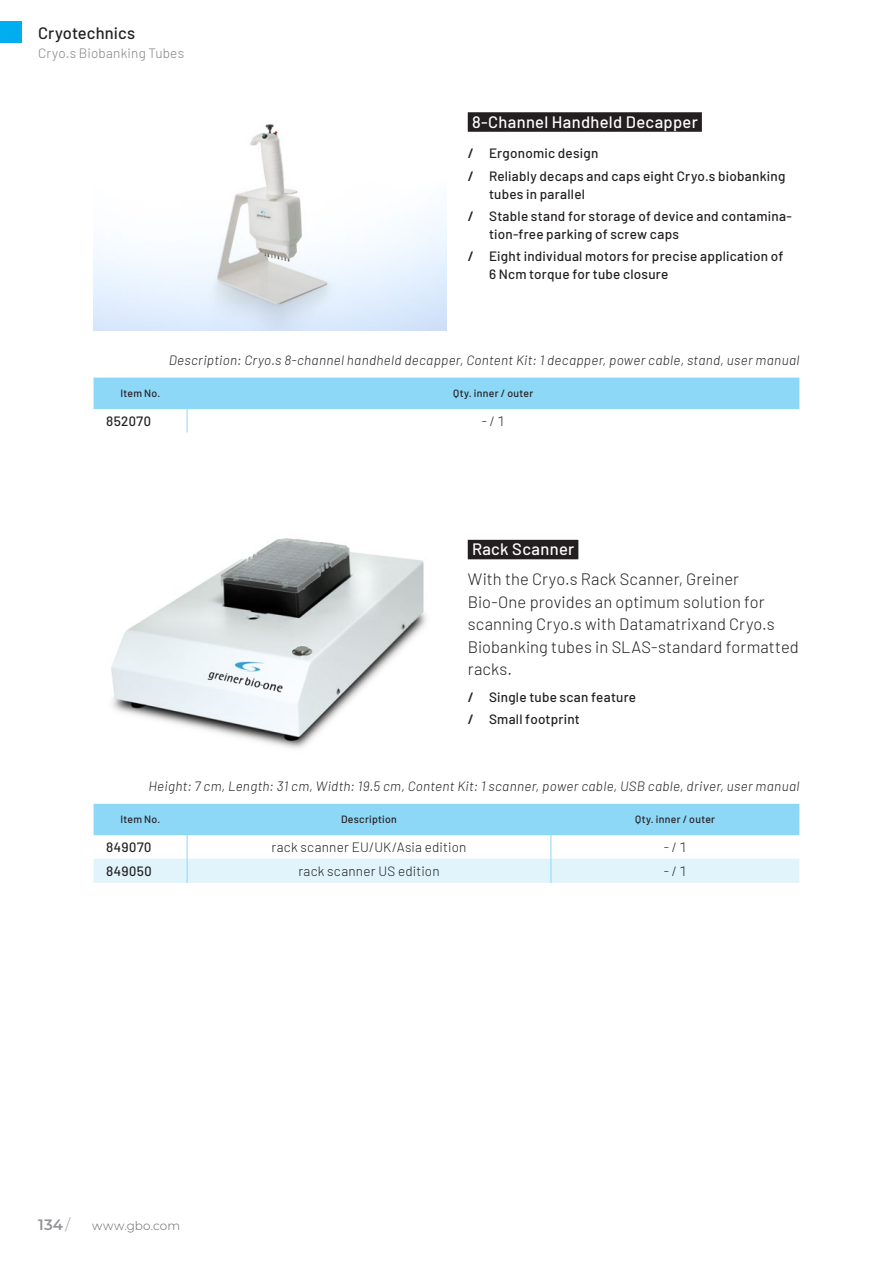
<style>
.page{position:relative;width:893px;height:1263px;background:#fff}
.page>*{position:absolute;margin:0;border:0;box-sizing:border-box;transform-origin:0 0}
.Copy_1____left{font:300 16.5px/22.5px "Barlow";letter-spacing:.01em;color:#231f20}
.Table_Product_brand{font:500 16.5px "Barlow";letter-spacing:.02em;color:#fff}
.t1{font:500 16.5px "Barlow";letter-spacing:.005em;color:#231f20}
.t2{font:600 15px "Montserrat";color:#939598}
.Table_Body_item_numb{font:500 13.5px/18px "Barlow";letter-spacing:.015em;color:#231f20}
.Table_Common_feature{font:italic 300 13.5px "Barlow";letter-spacing:.025em;color:#231f20}
.Table_Body____centre{font:300 13.5px "Barlow";letter-spacing:.015em;color:#231f20}
.t3{font:300 13.5px "Barlow";letter-spacing:.015em;color:#808285}
.t4{font:300 12px "Montserrat";letter-spacing:.015em;color:#636366}
.Table_Header{font:500 10.5px "Barlow";letter-spacing:.025em;color:#231f20}
.s1{font-weight:600}
.s2{font-weight:300}
</style>
<div class="page">
<div style="left:0;top:21px;width:21px;height:22px;background:#00aeef"></div>
<img style="left:94px;top:124px;width:352px;height:206px">
<div style="left:468px;top:112px;width:234px;height:20px;background:#231f20"></div>
<svg style="left:94px;top:378px;width:705px;height:54px"></svg>
<img style="left:111px;top:538px;width:315px;height:211px">
<div style="left:468px;top:540px;width:110px;height:19px;background:#231f20"></div>
<svg style="left:94px;top:804px;width:705px;height:79px"></svg>
<p class="t1" style="left:38px;top:21px;width:98px">Cryotechnics</p>
<p class="t3" style="left:38px;top:43px;width:147px">Cryo.s Biobanking Tubes</p>
<p class="Table_Product_brand" style="left:472px;top:110px;width:227px">8-Channel Handheld Decapper</p>
<p class="Table_Body_item_numb" style="left:468px;top:143px;width:132px"><span class="s1">/</span> Ergonomic design</p>
<p class="Table_Body_item_numb" style="left:489px;top:166px;width:298px;text-indent:-21px"><span class="s1">/</span> Reliably decaps and caps eight Cryo.s biobanking tubes in parallel</p>
<p class="Table_Body_item_numb" style="left:489px;top:206px;width:304px;text-indent:-21px"><span class="s1">/</span> Stable stand for storage of device and contamina&shy;tion-free parking of screw caps</p>
<p class="Table_Body_item_numb" style="left:489px;top:246px;width:296px;text-indent:-21px"><span class="s1">/</span> Eight individual motors for precise application of<br>6 Ncm torque for tube closure</p>
<p class="Table_Common_feature" style="left:169px;top:350px;width:632px">Description: Cryo.s 8-channel handheld decapper, Content Kit: 1 decapper, power cable, stand, user manual</p>
<p class="Table_Header" style="left:120px;top:385px;width:41px">Item No.</p>
<p class="Table_Header" style="left:453px;top:385px;width:82px">Qty. inner / outer</p>
<p class="Table_Body_item_numb" style="left:106px;top:411px;width:46px">852070</p>
<p class="Table_Body____centre" style="left:482px;top:411px;width:24px">- / 1</p>
<p class="Table_Product_brand" style="left:472px;top:537px;width:104px">Rack Scanner</p>
<p class="Copy_1____left" style="left:468px;top:567px;width:333px">With the Cryo.s Rack Scanner, Greiner Bio-One provides an optimum solution for scanning Cryo.s with Datamatrixand Cryo.s Biobanking tubes in SLAS-standard formatted racks.</p>
<p class="Table_Body_item_numb" style="left:468px;top:687px;width:170px"><span class="s1">/</span> Single tube scan feature</p>
<p class="Table_Body_item_numb" style="left:468px;top:709px;width:114px"><span class="s1">/</span> Small footprint</p>
<p class="Table_Common_feature" style="left:148px;top:776px;width:652px">Height: 7 cm, Length: 31 cm, Width: 19.5 cm, Content Kit: 1 scanner, power cable, USB cable, driver, user manual</p>
<p class="Table_Header" style="left:120px;top:812px;width:41px">Item No.</p>
<p class="Table_Header" style="left:341px;top:812px;width:57px">Description</p>
<p class="Table_Header" style="left:635px;top:812px;width:82px">Qty. inner / outer</p>
<p class="Table_Body_item_numb" style="left:106px;top:837px;width:47px">849070</p>
<p class="Table_Body____centre" style="left:272px;top:838px;width:196px">rack scanner EU/UK/Asia edition</p>
<p class="Table_Body____centre" style="left:664px;top:838px;width:24px">- / 1</p>
<p class="Table_Body_item_numb" style="left:106px;top:861px;width:47px">849050</p>
<p class="Table_Body____centre" style="left:298px;top:862px;width:143px">rack scanner US edition</p>
<p class="Table_Body____centre" style="left:664px;top:862px;width:24px">- / 1</p>
<p class="t2" style="left:38px;top:1214px;width:34px">134 <span class="s2">/</span></p>
<p class="t4" style="left:92px;top:1218px;width:89px">www.gbo.com</p>
</div>
